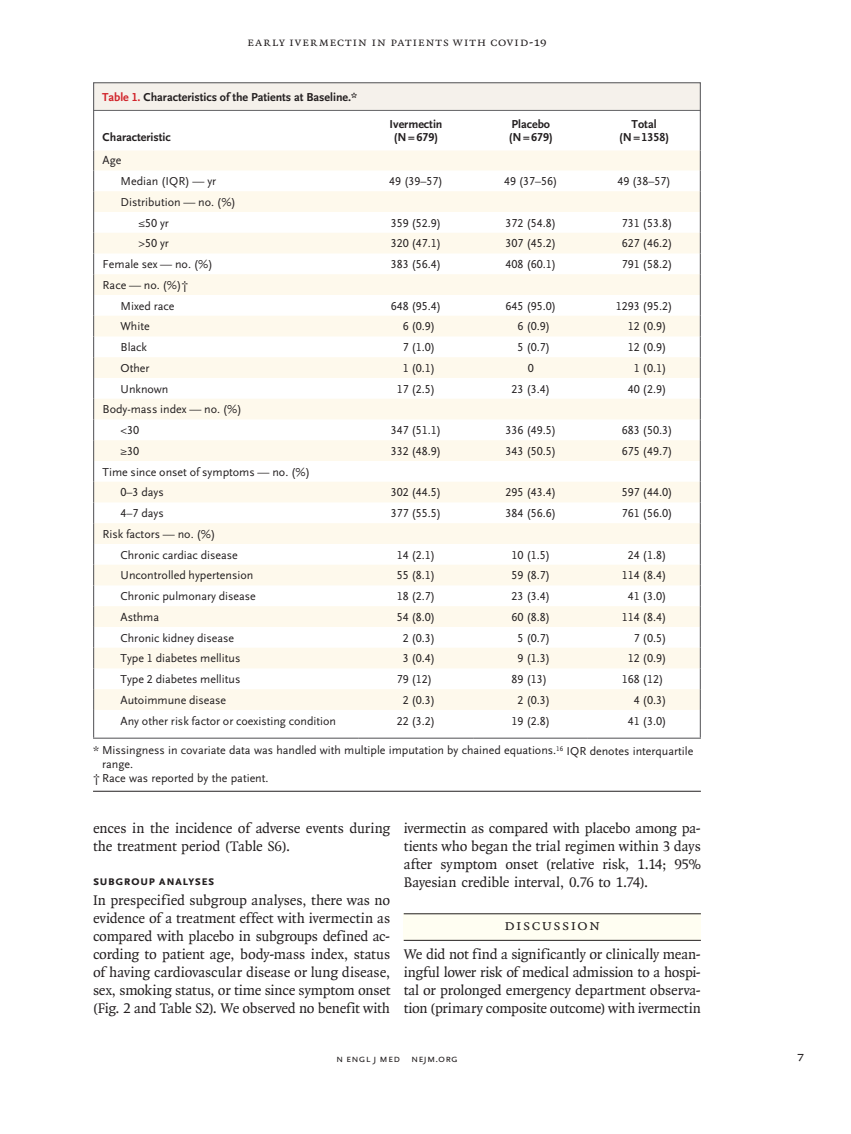
<style>
.page{position:relative;width:851px;height:1134px;background:#fff}
.page>*{position:absolute;margin:0;border:0;box-sizing:border-box;transform-origin:0 0}
.t1{font:15.75px "OTNEJM Quadraat Small Cap";letter-spacing:.075em;color:#231f20}
.t2{font:15px/18px "OTNEJM Quadraat";letter-spacing:-.01em;color:#231f20;text-align:justify}
.t3{font:14.25px "OTNEJM Quadraat Cap";color:#231f20}
.t4{font:700 13.5px "OTNEJM Scala Sans Small LF Cap";letter-spacing:.02em;color:#231f20}
.t5{font:12.75px "OTNEJM Quadraat Small Cap";letter-spacing:.06em;color:#231f20}
.t6{font:12px/20.7px "OTNEJM Scala Sans LF";color:#231f20}
.t7{font:700 12px/13.5px "OTNEJM Scala Sans LF";color:#231f20;text-align:center}
.t8{font:10.8px "OTNEJM Scala Sans LF Cap";letter-spacing:.01em;color:#231f20}
.s1{color:#d1232a}
</style>
<div class="page">
<div style="left:404px;top:913px;width:296px;height:27px;background:#fffef2"></div>
<hr style="left:404px;top:940px;width:296px;height:1px;background:#231f20">
<hr style="left:404px;top:913px;width:296px;height:1px;background:#231f20">
<div style="left:93px;top:83px;width:607px;height:28px;background:#f5f1eb"></div>
<div style="left:93px;top:82px;width:607px;height:29px;border:1px solid #636366"></div>
<hr style="left:93px;top:110px;width:607px;height:1px;background:#636366">
<svg style="left:94px;top:150px;width:605px;height:560px;fill:#fefaef"></svg>
<hr style="left:93px;top:110px;width:1px;height:40px;background:#636366">
<hr style="left:699px;top:110px;width:1px;height:40px;background:#636366">
<svg style="left:93px;top:150px;width:1px;height:588px"></svg>
<svg style="left:699px;top:150px;width:1px;height:588px"></svg>
<hr style="left:93px;top:738px;width:265px;height:1px;background:#636366">
<hr style="left:358px;top:738px;width:116px;height:1px;background:#636366">
<hr style="left:474px;top:738px;width:114px;height:1px;background:#636366">
<hr style="left:588px;top:738px;width:113px;height:1px;background:#636366">
<hr style="left:93px;top:791px;width:607px;height:1px;background:#231f20">
<p class="t5" style="left:247px;top:35px;width:301px">Early Ivermectin in Patients with Covid-19</p>
<p class="t7" style="left:102px;top:90px;width:256px"><span class="s1">Table 1.</span> Characteristics of the Patients at Baseline.*</p>
<p class="t7" style="left:103px;top:131px;width:70px">Characteristic</p>
<p class="t6" style="left:121px;top:151px;width:97px;text-indent:-18px">Age<br>Median (IQR) — yr</p>
<p class="t6" style="left:139px;top:192px;width:99px;text-indent:-18px">Distribution — no. (%) ≤50 yr</p>
<p class="t7" style="left:389px;top:118px;width:54px">Ivermectin (N=679)</p>
<p class="t7" style="left:509px;top:118px;width:46px;text-align:left">Placebo (N=679)</p>
<p class="t7" style="left:619px;top:118px;width:52px">Total (N=1358)</p>
<p class="t6" style="left:389px;top:171px;width:55px">49 (39–57)</p>
<p class="t6" style="left:504px;top:171px;width:55px">49 (37–56)</p>
<p class="t6" style="left:617px;top:171px;width:55px">49 (38–57)</p>
<p class="t6" style="left:391px;top:213px;width:52px">359 (52.9)</p>
<p class="t6" style="left:505px;top:213px;width:52px">372 (54.8)</p>
<p class="t6" style="left:621px;top:213px;width:52px">731 (53.8)</p>
<p class="t6" style="left:139px;top:233px;width:32px">&gt;50 yr</p>
<p class="t6" style="left:391px;top:233px;width:52px">320 (47.1)</p>
<p class="t6" style="left:505px;top:233px;width:52px">307 (45.2)</p>
<p class="t6" style="left:621px;top:233px;width:52px">627 (46.2)</p>
<p class="t6" style="left:103px;top:254px;width:112px">Female sex — no. (%)</p>
<p class="t6" style="left:391px;top:254px;width:52px">383 (56.4)</p>
<p class="t6" style="left:505px;top:254px;width:52px">408 (60.1)</p>
<p class="t6" style="left:621px;top:254px;width:52px">791 (58.2)</p>
<p class="t6" style="left:103px;top:275px;width:87px;text-align:center">Race — no. (%)†<br>Mixed race</p>
<p class="t6" style="left:391px;top:296px;width:52px">648 (95.4)</p>
<p class="t6" style="left:505px;top:296px;width:52px">645 (95.0)</p>
<p class="t6" style="left:615px;top:296px;width:58px">1293 (95.2)</p>
<p class="t6" style="left:121px;top:316px;width:31px">White</p>
<p class="t6" style="left:403px;top:316px;width:34px">6 (0.9)</p>
<p class="t6" style="left:517px;top:316px;width:34px">6 (0.9)</p>
<p class="t6" style="left:627px;top:316px;width:40px">12 (0.9)</p>
<p class="t6" style="left:121px;top:337px;width:28px">Black</p>
<p class="t6" style="left:403px;top:337px;width:34px">7 (1.0)</p>
<p class="t6" style="left:517px;top:337px;width:34px">5 (0.7)</p>
<p class="t6" style="left:627px;top:337px;width:40px">12 (0.9)</p>
<p class="t6" style="left:121px;top:358px;width:30px">Other</p>
<p class="t6" style="left:403px;top:358px;width:34px">1 (0.1)</p>
<p class="t6" style="left:528px;top:358px;width:7px">0</p>
<p class="t6" style="left:633px;top:358px;width:34px">1 (0.1)</p>
<p class="t6" style="left:121px;top:379px;width:49px">Unknown</p>
<p class="t6" style="left:397px;top:379px;width:40px">17 (2.5)</p>
<p class="t6" style="left:511px;top:379px;width:40px">23 (3.4)</p>
<p class="t6" style="left:627px;top:379px;width:40px">40 (2.9)</p>
<p class="t6" style="left:121px;top:399px;width:123px;text-indent:-18px">Body-mass index — no. (%) &lt;30</p>
<p class="t6" style="left:391px;top:420px;width:52px">347 (51.1)</p>
<p class="t6" style="left:505px;top:420px;width:52px">336 (49.5)</p>
<p class="t6" style="left:621px;top:420px;width:52px">683 (50.3)</p>
<p class="t6" style="left:121px;top:441px;width:20px">≥30</p>
<p class="t6" style="left:391px;top:441px;width:52px">332 (48.9)</p>
<p class="t6" style="left:505px;top:441px;width:52px">343 (50.5)</p>
<p class="t6" style="left:621px;top:441px;width:52px">675 (49.7)</p>
<p class="t6" style="left:121px;top:462px;width:191px;text-indent:-18px">Time since onset of symptoms — no. (%)<br>0–3 days</p>
<p class="t6" style="left:391px;top:482px;width:52px">302 (44.5)</p>
<p class="t6" style="left:505px;top:482px;width:52px">295 (43.4)</p>
<p class="t6" style="left:621px;top:482px;width:52px">597 (44.0)</p>
<p class="t6" style="left:121px;top:503px;width:45px">4–7 days</p>
<p class="t6" style="left:391px;top:503px;width:52px">377 (55.5)</p>
<p class="t6" style="left:505px;top:503px;width:52px">384 (56.6)</p>
<p class="t6" style="left:621px;top:503px;width:52px">761 (56.0)</p>
<p class="t6" style="left:121px;top:524px;width:119px;text-indent:-18px">Risk factors — no. (%)<br>Chronic cardiac disease</p>
<p class="t6" style="left:397px;top:545px;width:40px">14 (2.1)</p>
<p class="t6" style="left:511px;top:545px;width:40px">10 (1.5)</p>
<p class="t6" style="left:627px;top:545px;width:40px">24 (1.8)</p>
<p class="t6" style="left:121px;top:565px;width:134px">Uncontrolled hypertension</p>
<p class="t6" style="left:397px;top:565px;width:40px">55 (8.1)</p>
<p class="t6" style="left:511px;top:565px;width:40px">59 (8.7)</p>
<p class="t6" style="left:622px;top:565px;width:46px">114 (8.4)</p>
<p class="t6" style="left:121px;top:586px;width:137px">Chronic pulmonary disease</p>
<p class="t6" style="left:397px;top:586px;width:40px">18 (2.7)</p>
<p class="t6" style="left:511px;top:586px;width:40px">23 (3.4)</p>
<p class="t6" style="left:627px;top:586px;width:40px">41 (3.0)</p>
<p class="t6" style="left:121px;top:607px;width:40px">Asthma</p>
<p class="t6" style="left:397px;top:607px;width:40px">54 (8.0)</p>
<p class="t6" style="left:511px;top:607px;width:40px">60 (8.8)</p>
<p class="t6" style="left:622px;top:607px;width:46px">114 (8.4)</p>
<p class="t6" style="left:121px;top:628px;width:115px">Chronic kidney disease</p>
<p class="t6" style="left:403px;top:628px;width:34px">2 (0.3)</p>
<p class="t6" style="left:517px;top:628px;width:34px">5 (0.7)</p>
<p class="t6" style="left:633px;top:628px;width:34px">7 (0.5)</p>
<p class="t6" style="left:121px;top:648px;width:121px">Type 1 diabetes mellitus</p>
<p class="t6" style="left:403px;top:648px;width:34px">3 (0.4)</p>
<p class="t6" style="left:517px;top:648px;width:34px">9 (1.3)</p>
<p class="t6" style="left:627px;top:648px;width:40px">12 (0.9)</p>
<p class="t6" style="left:121px;top:669px;width:121px">Type 2 diabetes mellitus</p>
<p class="t6" style="left:397px;top:669px;width:37px">79 (12)</p>
<p class="t6" style="left:511px;top:669px;width:37px">89 (13)</p>
<p class="t6" style="left:621px;top:669px;width:43px">168 (12)</p>
<p class="t6" style="left:121px;top:690px;width:107px">Autoimmune disease</p>
<p class="t6" style="left:403px;top:690px;width:34px">2 (0.3)</p>
<p class="t6" style="left:517px;top:690px;width:34px">2 (0.3)</p>
<p class="t6" style="left:633px;top:690px;width:34px">4 (0.3)</p>
<p class="t6" style="left:121px;top:711px;width:217px">Any other risk factor or coexisting condition</p>
<p class="t6" style="left:397px;top:711px;width:40px">22 (3.2)</p>
<p class="t6" style="left:511px;top:711px;width:40px">19 (2.8)</p>
<p class="t6" style="left:627px;top:711px;width:40px">41 (3.0)</p>
<p class="t6" style="left:93px;top:741px;width:601px">* Missingness in covariate data was handled with multiple imputation by chained equations.<sup>16</sup> IQR denotes interquartile</p>
<p class="t6" style="left:102px;top:754px;width:33px">range.</p>
<p class="t6" style="left:93px;top:768px;width:177px">† Race was reported by the patient.</p>
<p class="t2" style="left:93px;top:819px;width:299px">ences in the incidence of adverse events during the treatment period (Table S6).</p>
<p class="t4" style="left:93px;top:873px;width:123px">Subgroup Analyses</p>
<p class="t2" style="left:93px;top:891px;width:299px">In prespecified subgroup analyses, there was no evidence of a treatment effect with ivermectin as compared with placebo in subgroups defined ac&shy;cording to patient age, body-mass index, status of having cardiovascular disease or lung disease, sex, smoking status, or time since symptom onset (Fig. 2 and Table S2). We observed no benefit with</p>
<p class="t2" style="left:404px;top:819px;width:299px">ivermectin as compared with placebo among pa&shy;tients who began the trial regimen within 3 days after symptom onset (relative risk, 1.14; 95% Bayesian credible interval, 0.76 to 1.74).</p>
<h1 class="t1" style="left:504px;top:916px;width:98px">Discussion</h1>
<p class="t2" style="left:404px;top:945px;width:299px">We did not find a significantly or clinically mean&shy;ingful lower risk of medical admission to a hospi&shy;tal or prolonged emergency department observa&shy;tion (primary composite outcome) with ivermectin</p>
<p class="t8" style="left:336px;top:1053px;width:123px">n engl j med nejm.org</p>
<p class="t3" style="left:797px;top:1048px;width:9px">7</p>
</div>
